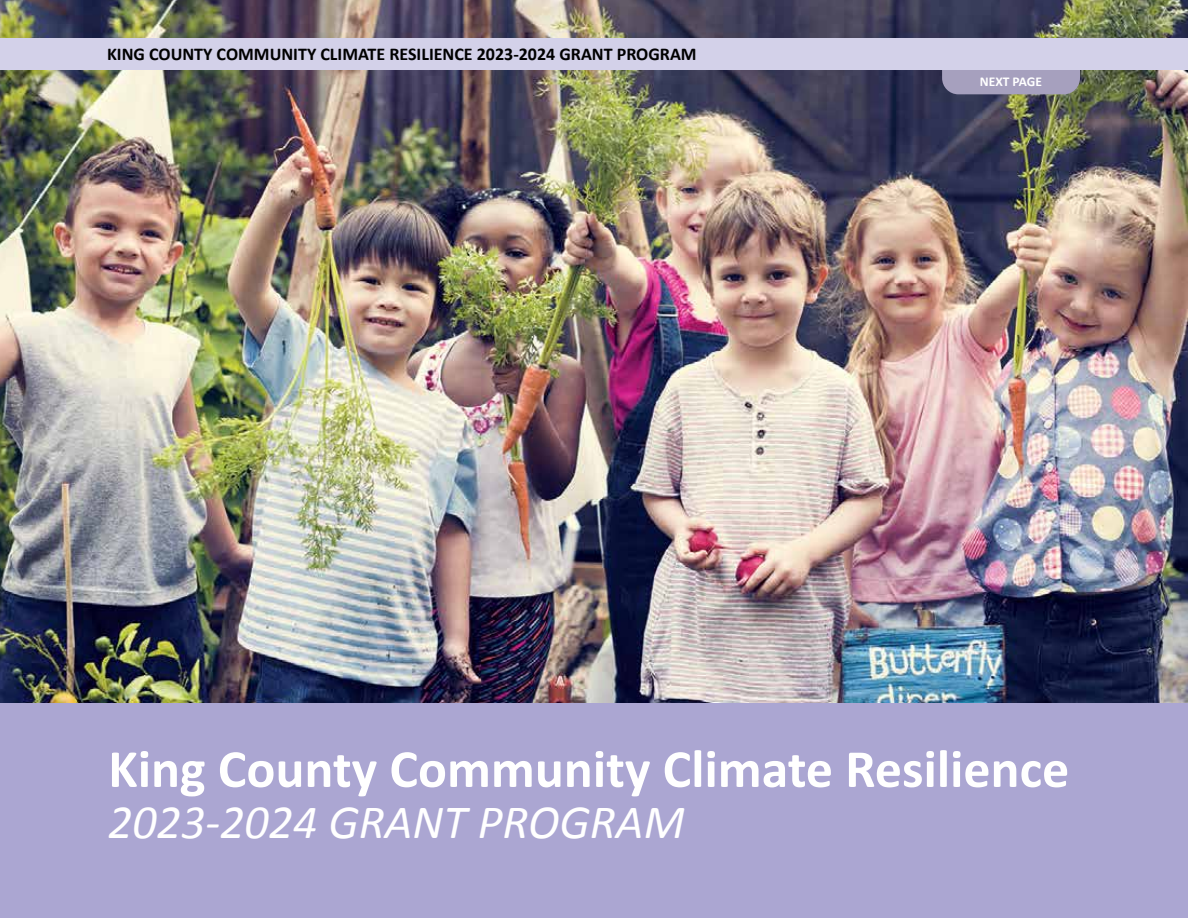
<style>
.page{position:relative;width:1188px;height:918px;background:#fff}
.page>*{position:absolute;margin:0;border:0;box-sizing:border-box;transform-origin:0 0}
.t1{font:700 54px "Calibri";color:#fff}
.t2{font:italic 48px "Calibri";color:#fff}
.t3{font:700 18px "Calibri";color:#000}
.t4{font:700 13.5px "Calibri";color:#fff}
</style>
<div class="page">
<img style="left:0;top:0;width:1188px;height:703px">
<div style="left:0;top:703px;width:1188px;height:214px;background:#aba6d2"></div>
<div style="left:942px;top:41px;width:138px;height:53px;background:#a6a0be;border-radius:16px"></div>
<div style="left:0;top:38px;width:1188px;height:32px;background:#d3d1e9"></div>
<p class="t3" style="left:107px;top:42px;width:591px">KING COUNTY COMMUNITY CLIMATE RESILIENCE 2023-2024 GRANT PROGRAM</p>
<p class="t4" style="left:980px;top:73px;width:64px">NEXT PAGE</p>
<h1 class="t1" style="left:108px;top:734px;width:963px">King County Community Climate Resilience</h1>
<h2 class="t2" style="left:108px;top:789px;width:578px">2023-2024 GRANT PROGRAM</h2>
</div>
